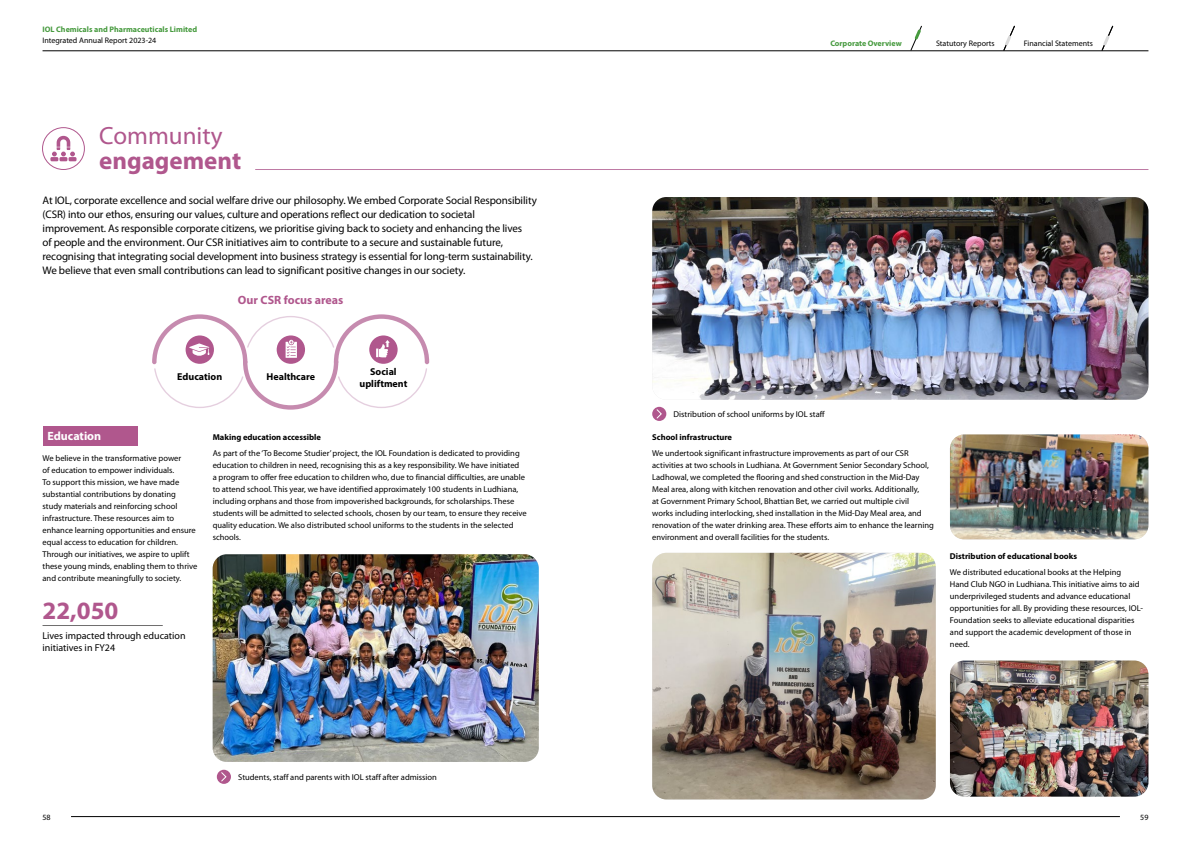
<style>
.page{position:relative;width:1191px;height:842px;background:#fff}
.page>*{position:absolute;margin:0;border:0;box-sizing:border-box;transform-origin:0 0}
.t1{font:700 25px "Myriad Pro";color:#b0578d}
.t2{font:25px "Myriad Pro";color:#b0578d}
.t3{font:700 12px "Myriad Pro";color:#b0578d}
.t4{font:700 12px "Myriad Pro";color:#fff}
.t5{font:11px/14px "Myriad Pro";letter-spacing:-.01em;color:#000}
.t6{font:10px/12px "Myriad Pro";color:#000}
.t7{font:700 10px/12px "Myriad Pro";color:#000;text-align:center}
.t8{font:8.5px/12px "Myriad Pro";color:#000}
.t9{font:700 8.5px "Myriad Pro";color:#000}
.t10{font:8px "Myriad Pro";color:#000}
.t11{font:700 8px "Myriad Pro";color:#469a3e}
</style>
<div class="page">
<div style="left:43px;top:427px;width:94px;height:19px;background:#b0578d"></div>
<hr style="left:43px;top:625px;width:120px;height:1px;background:#706f6f">
<div style="left:42px;top:127px;width:43px;height:43px;border:1px solid #b0578d;border-radius:50%"></div>
<img style="left:213px;top:554px;width:326px;height:208px">
<div style="left:217px;top:770px;width:14px;height:14px;background:#b0578d;border-radius:50%"></div>
<svg style="left:221px;top:772px;width:6px;height:10px"></svg>
<svg style="left:50px;top:136px;width:26px;height:25px"></svg>
<svg style="left:152px;top:314px;width:277px;height:96px"></svg>
<hr style="left:255px;top:169px;width:893px;height:1px;background:#be7aa4">
<img style="left:950px;top:434px;width:198px;height:105px">
<img style="left:652px;top:553px;width:283px;height:246px">
<img style="left:950px;top:660px;width:198px;height:137px">
<img style="left:652px;top:197px;width:496px;height:203px">
<div style="left:652px;top:407px;width:14px;height:14px;background:#b0578d;border-radius:50%"></div>
<svg style="left:656px;top:409px;width:6px;height:10px"></svg>
<hr style="left:43px;top:51px;width:1105px;height:1px;background:#000">
<hr style="left:71px;top:816px;width:1049px;height:1px;background:#000">
<svg style="left:910px;top:26px;width:13px;height:25px"></svg>
<svg style="left:1002px;top:26px;width:13px;height:25px"></svg>
<svg style="left:1101px;top:26px;width:12px;height:25px"></svg>
<p class="t11" style="left:43px;top:24px;width:156px">IOL Chemicals and Pharmaceuticals Limited</p>
<p class="t10" style="left:43px;top:35px;width:115px">Integrated Annual Report 2023-24</p>
<h1 class="t2" style="left:99px;top:121px;width:125px">Community</h1>
<h1 class="t1" style="left:99px;top:145px;width:143px">engagement</h1>
<p class="t5" style="left:43px;top:194px;width:496px">At IOL, corporate excellence and social welfare drive our philosophy. We embed Corporate Social Responsibility (CSR) into our ethos, ensuring our values, culture and operations reflect our dedication to societal improvement. As responsible corporate citizens, we prioritise giving back to society and enhancing the lives<br>of people and the environment. Our CSR initiatives aim to contribute to a secure and sustainable future, recognising that integrating social development into business strategy is essential for long-term sustainability.<br>We believe that even small contributions can lead to significant positive changes in our society.</p>
<h2 class="t3" style="left:238px;top:292px;width:107px">Our CSR focus areas</h2>
<p class="t7" style="left:177px;top:370px;width:46px">Education</p>
<p class="t7" style="left:266px;top:370px;width:50px">Healthcare</p>
<p class="t7" style="left:359px;top:365px;width:49px">Social upliftment</p>
<h2 class="t4" style="left:47px;top:429px;width:55px">Education</h2>
<p class="t8" style="left:43px;top:452px;width:156px">We believe in the transformative power<br>of education to empower individuals.<br>To support this mission, we have made substantial contributions by donating study materials and reinforcing school infrastructure. These resources aim to enhance learning opportunities and ensure equal access to education for children.<br>Through our initiatives, we aspire to uplift these young minds, enabling them to thrive and contribute meaningfully to society.</p>
<h1 class="t1" style="left:43px;top:594px;width:77px">22,050</h1>
<p class="t6" style="left:43px;top:629px;width:145px">Lives impacted through education initiatives in FY24</p>
<p class="t9" style="left:213px;top:431px;width:110px">Making education accessible</p>
<p class="t8" style="left:213px;top:447px;width:316px">As part of the ‘To Become Studier’ project, the IOL Foundation is dedicated to providing education to children in need, recognising this as a key responsibility. We have initiated<br>a program to offer free education to children who, due to financial difficulties, are unable to attend school. This year, we have identified approximately 100 students in Ludhiana, including orphans and those from impoverished backgrounds, for scholarships. These students will be admitted to selected schools, chosen by our team, to ensure they receive quality education. We also distributed school uniforms to the students in the selected schools.</p>
<p class="t8" style="left:238px;top:771px;width:200px">Students, staff and parents with IOL staff after admission</p>
<p class="t11" style="left:830px;top:38px;width:73px">Corporate Overview</p>
<p class="t10" style="left:936px;top:38px;width:60px">Statutory Reports</p>
<p class="t10" style="left:1023px;top:38px;width:71px">Financial Statements</p>
<p class="t8" style="left:673px;top:408px;width:153px">Distribution of school uniforms by IOL staff</p>
<p class="t9" style="left:652px;top:432px;width:81px">School infrastructure</p>
<p class="t8" style="left:652px;top:447px;width:283px">We undertook significant infrastructure improvements as part of our CSR activities at two schools in Ludhiana. At Government Senior Secondary School, Ladhowal, we completed the flooring and shed construction in the Mid-Day Meal area, along with kitchen renovation and other civil works. Additionally,<br>at Government Primary School, Bhattian Bet, we carried out multiple civil<br>works including interlocking, shed installation in the Mid-Day Meal area, and renovation of the water drinking area. These efforts aim to enhance the learning environment and overall facilities for the students.</p>
<p class="t9" style="left:950px;top:550px;width:129px">Distribution of educational books</p>
<p class="t8" style="left:950px;top:566px;width:194px">We distributed educational books at the Helping<br>Hand Club NGO in Ludhiana. This initiative aims to aid underprivileged students and advance educational opportunities for all. By providing these resources, IOL-Foundation seeks to alleviate educational disparities and support the academic development of those in need.</p>
<p class="t10" style="left:43px;top:812px;width:10px">58</p>
<p class="t10" style="left:1140px;top:812px;width:10px">59</p>
</div>
